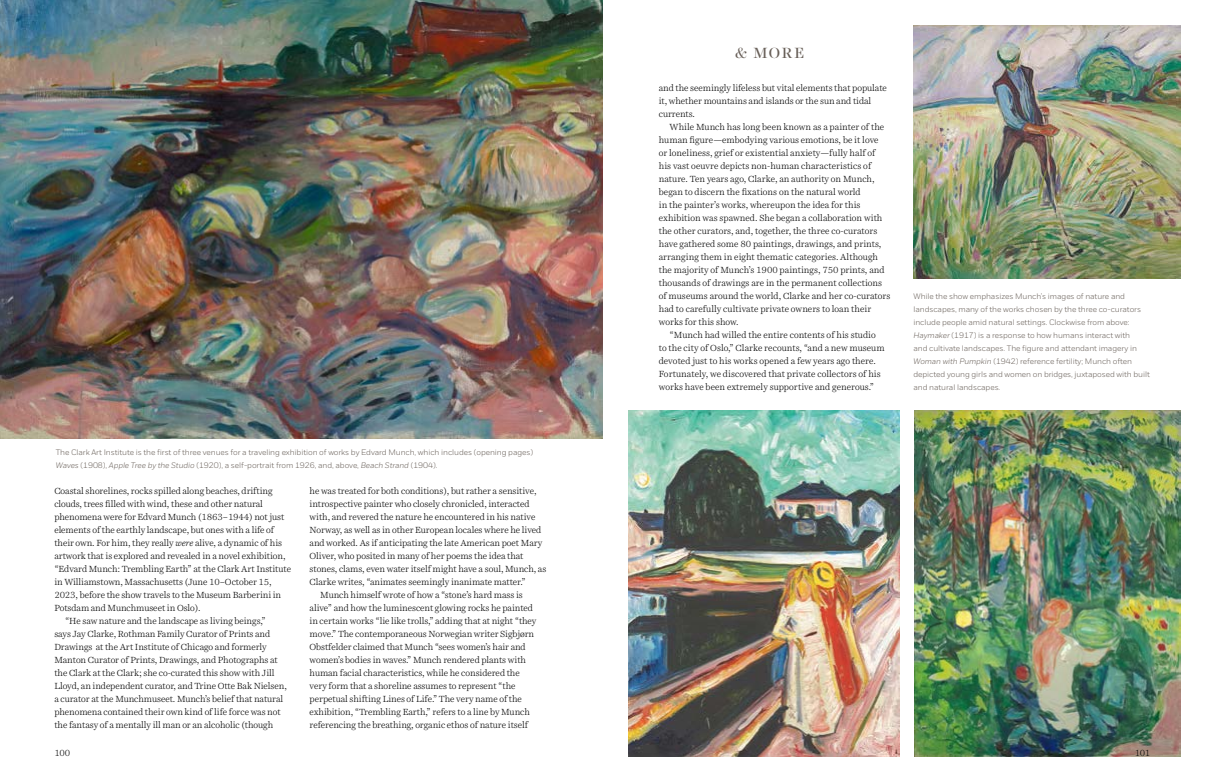
<style>
.page{position:relative;width:1206px;height:783px;background:#fff}
.page>*{position:absolute;margin:0;border:0;box-sizing:border-box;transform-origin:0 0}
.t1{font:15px "Harriet Display";color:#685f58}
.t2{font:300 9px/13px "Harriet Text";letter-spacing:-.005em;color:#000}
.t3{font:300 8px/13px "Fort";letter-spacing:-.01em;color:#685f58}
.s1{font-style:italic}
</style>
<div class="page">
<img style="left:915px;top:411px;width:265px;height:346px">
<img style="left:914px;top:25px;width:266px;height:253px">
<img style="left:0;top:0;width:603px;height:438px">
<img style="left:629px;top:411px;width:270px;height:346px">
<p class="t3" style="left:56px;top:446px;width:479px">The Clark Art Institute is the first of three venues for a traveling exhibition of works by Edvard Munch, which includes (opening pages)<br><span class="s1">Waves</span> (1908), <span class="s1">Apple Tree by the Studio</span> (1920), a self-portrait from 1926, and, above, <span class="s1">Beach Strand</span> (1904).</p>
<p class="t2" style="left:54px;top:484px;width:220px">Coastal shorelines, rocks spilled along beaches, drifting</p>
<p class="t2" style="left:54px;top:497px;width:210px">clouds, trees filled with wind, these and other natural</p>
<p class="t2" style="left:54px;top:510px;width:232px">phenomena were for Edvard Munch (1863–1944) not just</p>
<p class="t2" style="left:54px;top:523px;width:221px">elements of the earthly landscape, but ones with a life of</p>
<p class="t2" style="left:54px;top:536px;width:229px">their own. For him, they really <span class="s1">were</span> alive, a dynamic of his</p>
<p class="t2" style="left:54px;top:549px;width:233px">artwork that is explored and revealed in a novel exhibition,</p>
<p class="t2" style="left:54px;top:562px;width:238px">“Edvard Munch: Trembling Earth” at the Clark Art Institute</p>
<p class="t2" style="left:54px;top:575px;width:219px">in Williamstown, Massachusetts (June 10–October 15,</p>
<p class="t2" style="left:54px;top:588px;width:228px">2023, before the show travels to the Museum Barberini in</p>
<p class="t2" style="left:54px;top:601px;width:148px">Potsdam and Munchmuseet in Oslo).</p>
<p class="t2" style="left:65px;top:614px;width:202px">“He saw nature and the landscape as living beings,”</p>
<p class="t2" style="left:54px;top:627px;width:217px">says Jay Clarke, Rothman Family Curator of Prints and</p>
<p class="t2" style="left:54px;top:640px;width:214px">Drawings at the Art Institute of Chicago and formerly</p>
<p class="t2" style="left:54px;top:653px;width:225px">Manton Curator of Prints, Drawings, and Photographs at</p>
<p class="t2" style="left:54px;top:666px;width:222px">the Clark at the Clark; she co-curated this show with Jill</p>
<p class="t2" style="left:54px;top:679px;width:234px">Lloyd, an independent curator, and Trine Otte Bak Nielsen,</p>
<p class="t2" style="left:54px;top:692px;width:230px">a curator at the Munchmuseet. Munch’s belief that natural</p>
<p class="t2" style="left:54px;top:705px;width:228px">phenomena contained their own kind of life force was not</p>
<p class="t2" style="left:54px;top:718px;width:220px">the fantasy of a mentally ill man or an alcoholic (though</p>
<p class="t2" style="left:310px;top:484px;width:229px">he was treated for both conditions), but rather a sensitive,</p>
<p class="t2" style="left:310px;top:497px;width:222px">introspective painter who closely chronicled, interacted</p>
<p class="t2" style="left:310px;top:510px;width:227px">with, and revered the nature he encountered in his native</p>
<p class="t2" style="left:310px;top:523px;width:233px">Norway, as well as in other European locales where he lived</p>
<p class="t2" style="left:310px;top:536px;width:234px">and worked. As if anticipating the late American poet Mary</p>
<p class="t2" style="left:310px;top:549px;width:215px">Oliver, who posited in many of her poems the idea that</p>
<p class="t2" style="left:310px;top:562px;width:238px">stones, clams, even water itself might have a soul, Munch, as</p>
<p class="t2" style="left:310px;top:575px;width:218px">Clarke writes, “animates seemingly inanimate matter.”</p>
<p class="t2" style="left:320px;top:588px;width:204px">Munch himself wrote of how a “stone’s hard mass is</p>
<p class="t2" style="left:310px;top:601px;width:225px">alive” and how the luminescent glowing rocks he painted</p>
<p class="t2" style="left:310px;top:614px;width:228px">in certain works “lie like trolls,” adding that at night “they</p>
<p class="t2" style="left:310px;top:627px;width:226px">move.” The contemporaneous Norwegian writer Sigbjørn</p>
<p class="t2" style="left:310px;top:640px;width:218px">Obstfelder claimed that Munch “sees women’s hair and</p>
<p class="t2" style="left:310px;top:653px;width:218px">women’s bodies in waves.” Munch rendered plants with</p>
<p class="t2" style="left:310px;top:666px;width:212px">human facial characteristics, while he considered the</p>
<p class="t2" style="left:310px;top:679px;width:207px">very form that a shoreline assumes to represent “the</p>
<p class="t2" style="left:310px;top:692px;width:214px">perpetual shifting Lines of Life.” The very name of the</p>
<p class="t2" style="left:310px;top:705px;width:222px">exhibition, “Trembling Earth,” refers to a line by Munch</p>
<p class="t2" style="left:310px;top:718px;width:220px">referencing the breathing, organic ethos of nature itself</p>
<h1 class="t1" style="left:736px;top:42px;width:70px">&amp; MORE</h1>
<p class="t2" style="left:659px;top:81px;width:230px">and the seemingly lifeless but vital elements that populate it, whether mountains and islands or the sun and tidal currents.</p>
<p class="t2" style="left:670px;top:120px;width:216px">While Munch has long been known as a painter of the</p>
<p class="t2" style="left:659px;top:133px;width:221px">human figure—embodying various emotions, be it love</p>
<p class="t2" style="left:659px;top:146px;width:218px">or loneliness, grief or existential anxiety—fully half of</p>
<p class="t2" style="left:659px;top:159px;width:214px">his vast oeuvre depicts non-human characteristics of</p>
<p class="t2" style="left:659px;top:172px;width:217px">nature. Ten years ago, Clarke, an authority on Munch,</p>
<p class="t2" style="left:659px;top:185px;width:204px">began to discern the fixations on the natural world</p>
<p class="t2" style="left:659px;top:198px;width:203px">in the painter’s works, whereupon the idea for this</p>
<p class="t2" style="left:659px;top:211px;width:225px">exhibition was spawned. She began a collaboration with</p>
<p class="t2" style="left:659px;top:224px;width:220px">the other curators, and, together, the three co-curators</p>
<p class="t2" style="left:659px;top:237px;width:224px">have gathered some 80 paintings, drawings, and prints,</p>
<p class="t2" style="left:659px;top:250px;width:221px">arranging them in eight thematic categories. Although</p>
<p class="t2" style="left:659px;top:263px;width:227px">the majority of Munch’s 1900 paintings, 750 prints, and</p>
<p class="t2" style="left:659px;top:276px;width:225px">thousands of drawings are in the permanent collections</p>
<p class="t2" style="left:659px;top:289px;width:233px">of museums around the world, Clarke and her co-curators</p>
<p class="t2" style="left:659px;top:302px;width:214px">had to carefully cultivate private owners to loan their</p>
<p class="t2" style="left:659px;top:315px;width:81px">works for this show.</p>
<p class="t2" style="left:670px;top:328px;width:208px">“Munch had willed the entire contents of his studio</p>
<p class="t2" style="left:659px;top:341px;width:227px">to the city of Oslo,” Clarke recounts, “and a new museum</p>
<p class="t2" style="left:659px;top:354px;width:219px">devoted just to his works opened a few years ago there.</p>
<p class="t2" style="left:659px;top:367px;width:223px">Fortunately, we discovered that private collectors of his</p>
<p class="t2" style="left:659px;top:380px;width:217px">works have been extremely supportive and generous.”</p>
<p class="t3" style="left:914px;top:290px;width:238px">While the show emphasizes Munch’s images of nature and landscapes, many of the works chosen by the three co-curators include people amid natural settings. Clockwise from above:<br><span class="s1">Haymaker</span> (1917) is a response to how humans interact with<br>and cultivate landscapes. The figure and attendant imagery in <span class="s1">Woman with Pumpkin</span> (1942) reference fertility; Munch often depicted young girls and women on bridges, juxtaposed with built and natural landscapes.</p>
<p class="t2" style="left:54px;top:747px;width:17px">100</p>
<p class="t2" style="left:1135px;top:747px;width:17px">101</p>
</div>
